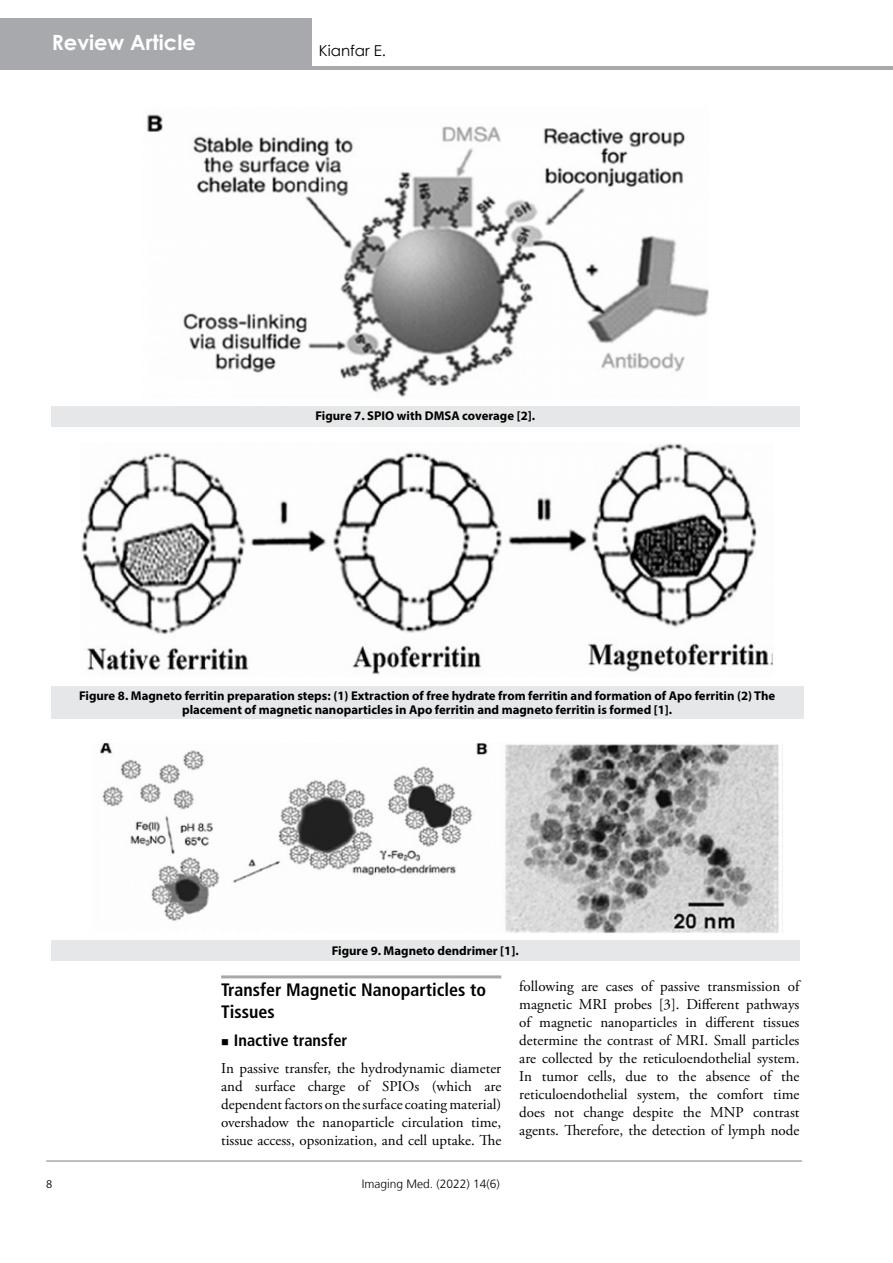
<style>
.page{position:relative;width:893px;height:1263px;background:#fff}
.page>*{position:absolute;margin:0;border:0;box-sizing:border-box;transform-origin:0 0}
.t1{font:700 21px "Century Gothic";color:#fff}
.t2{font:700 condensed 18px/21.6px "Frutiger LT Std";color:#000}
.t3{font:700 condensed 16.5px "Frutiger LT Std";color:#000}
.t4{font:15px/18px "Adobe Garamond Pro";color:#000;text-align:justify}
.t5{font:15px "Century Gothic";color:#000}
.t6{font:700 12.75px/14.1px "Myriad Pro";color:#000;text-align:center}
.t7{font:300 12px "Frutiger LT";color:#000}
.t8{font:12px "Myriad Pro";color:#231f20}
</style>
<div class="page">
<div style="left:0;top:18px;width:312px;height:48px;background:#a8a9ad"></div>
<hr style="left:0;top:66px;width:893px;height:3px;background:#a8a9ad">
<hr style="left:46px;top:1160px;width:756px;height:2px;background:#a8a9ad">
<hr style="left:221px;top:975px;width:280px;height:3px;background:#a8a9ad">
<div style="left:51px;top:406px;width:748px;height:20px;background:#e6e7e8"></div>
<img style="left:147px;top:114px;width:561px;height:283px">
<div style="left:51px;top:686px;width:752px;height:32px;background:#e6e7e8"></div>
<img style="left:81px;top:443px;width:692px;height:232px">
<img style="left:99px;top:742px;width:684px;height:191px">
<div style="left:51px;top:941px;width:748px;height:20px;background:#e6e7e8"></div>
<h1 class="t1" style="left:52px;top:27px;width:146px">Review Article</h1>
<p class="t5" style="left:319px;top:40px;width:69px">Kianfar E.</p>
<p class="t6" style="left:315px;top:408px;width:221px">Figure 7. SPIO with DMSA coverage [2].</p>
<p class="t6" style="left:79px;top:688px;width:698px">Figure 8. Magneto ferritin preparation steps: (1) Extraction of free hydrate from ferritin and formation of Apo ferritin (2) The placement of magnetic nanoparticles in Apo ferritin and magneto ferritin is formed [1].</p>
<p class="t6" style="left:332px;top:943px;width:188px">Figure 9. Magneto dendrimer [1].</p>
<p class="t2" style="left:221px;top:979px;width:267px">Transfer Magnetic Nanoparticles to<br>Tissues</p>
<p class="t3" style="left:234px;top:1031px;width:115px">Inactive transfer</p>
<p class="t4" style="left:221px;top:1059px;width:282px">In passive transfer, the hydrodynamic diameter and surface charge of SPIOs (which are dependent factors on the surface coating material) overshadow the nanoparticle circulation time, tissue access, opsonization, and cell uptake. The</p>
<p class="t8" style="left:46px;top:1176px;width:8px">8</p>
<p class="t7" style="left:362px;top:1177px;width:140px">Imaging Med. (2022) 14(6)</p>
<p class="t4" style="left:519px;top:978px;width:282px">following are cases of passive transmission of magnetic MRI probes [3]. Different pathways of magnetic nanoparticles in different tissues determine the contrast of MRI. Small particles are collected by the reticuloendothelial system.<br>In tumor cells, due to the absence of the reticuloendothelial system, the comfort time does not change despite the MNP contrast agents. Therefore, the detection of lymph node</p>
</div>
